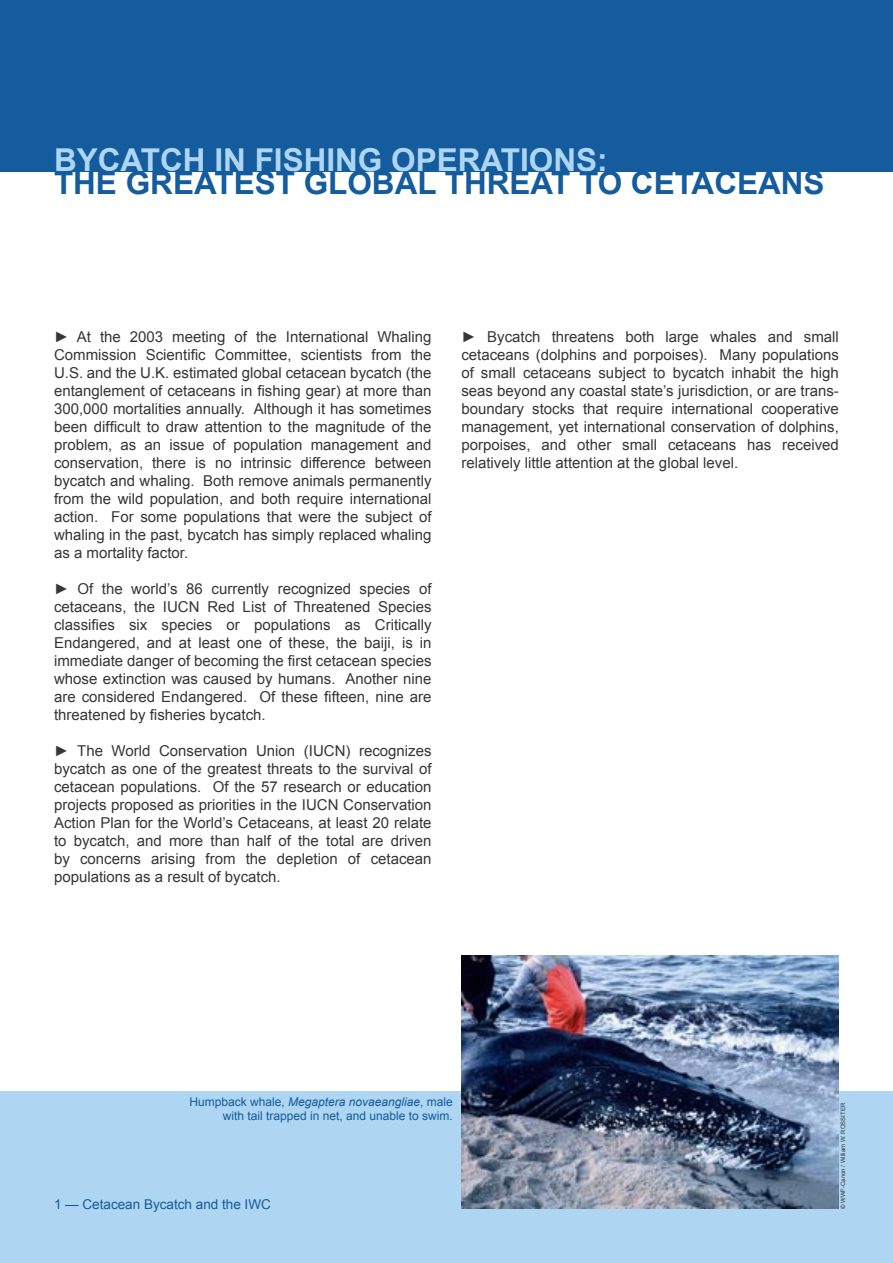
<style>
.page{position:relative;width:893px;height:1263px;background:#fff}
.page>*{position:absolute;margin:0;border:0;box-sizing:border-box;transform-origin:0 0}
.t1{font:700 31.5px "Arial";color:#145c9e}
.t2{font:700 31.5px "Arial";color:#aed5f1}
.t3{font:15px/18px "Arial";color:#373535;text-align:justify}
.t4{font:13.5px "Arial";color:#145c9e}
.t5{font:12px/14.4px "Arial";color:#145c9e;text-align:right}
.t6{font:6px "Arial";color:#373535}
.s1{font-style:italic}
</style>
<div class="page">
<div style="left:0;top:1091px;width:893px;height:172px;background:#aed5f1"></div>
<div style="left:0;top:0;width:893px;height:171px;background:#145c9e"></div>
<img style="left:461px;top:956px;width:378px;height:253px">
<h1 class="t2" style="left:54px;top:139px;width:555px">BYCATCH IN FISHING OPERATIONS:</h1>
<h1 class="t1" style="left:54px;top:162px;width:772px">THE GREATEST GLOBAL THREAT TO CETACEANS</h1>
<p class="t3" style="left:54px;top:328px;width:379px">► At the 2003 meeting of the International Whaling Commission Scientific Committee, scientists from the U.S. and the U.K. estimated global cetacean bycatch (the entanglement of cetaceans in fishing gear) at more than 300,000 mortalities annually. Although it has sometimes been difficult to draw attention to the magnitude of the problem, as an issue of population management and conservation, there is no intrinsic difference between bycatch and whaling. Both remove animals permanently from the wild population, and both require international action. For some populations that were the subject of whaling in the past, bycatch has simply replaced whaling as a mortality factor.</p>
<p class="t3" style="left:54px;top:580px;width:379px">► Of the world’s 86 currently recognized species of cetaceans, the IUCN Red List of Threatened Species classifies six species or populations as Critically Endangered, and at least one of these, the baiji, is in immediate danger of becoming the first cetacean species whose extinction was caused by humans. Another nine are considered Endangered. Of these fifteen, nine are threatened by fisheries bycatch.</p>
<p class="t3" style="left:54px;top:742px;width:379px">► The World Conservation Union (IUCN) recognizes bycatch as one of the greatest threats to the survival of cetacean populations. Of the 57 research or education projects proposed as priorities in the IUCN Conservation Action Plan for the World’s Cetaceans, at least 20 relate to bycatch, and more than half of the total are driven by concerns arising from the depletion of cetacean populations as a result of bycatch.</p>
<p class="t3" style="left:461px;top:328px;width:379px">► Bycatch threatens both large whales and small cetaceans (dolphins and porpoises). Many populations of small cetaceans subject to bycatch inhabit the high seas beyond any coastal state’s jurisdiction, or are trans&shy;boundary stocks that require international cooperative management, yet international conservation of dolphins, porpoises, and other small cetaceans has received relatively little attention at the global level.</p>
<p class="t5" style="left:189px;top:1095px;width:265px">Humpback whale, <span class="s1">Megaptera novaeangliae</span>, male with tail trapped in net, and unable to swim.</p>
<p class="t6" style="left:839px;top:1209px;width:108px;rotate:-90deg">© WWF-Canon / William W. ROSSITER</p>
<p class="t4" style="left:54px;top:1195px;width:218px">1 — Cetacean Bycatch and the IWC</p>
</div>
